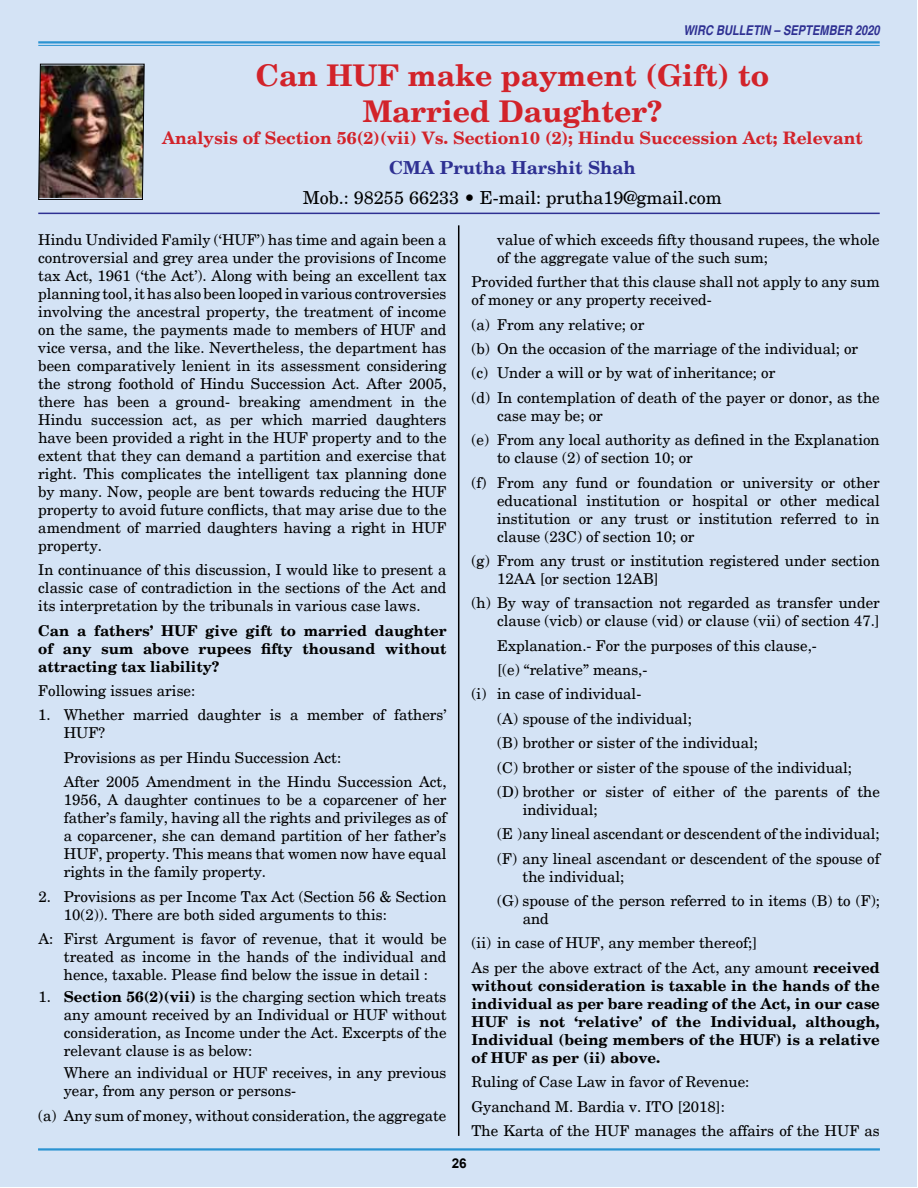
<style>
.page{position:relative;width:918px;height:1188px;background:#fff}
.page>*{position:absolute;margin:0;border:0;box-sizing:border-box;transform-origin:0 0}
.t1{font:700 30px/36px "New Century Schlbk";color:#d2232a;text-align:center}
.t2{font:18px "New Century Schlbk";color:#000}
.t3{font:700 18px "New Century Schlbk";color:#2e3092}
.t4{font:700 17.25px "New Century Schlbk";color:#d2232a}
.t5{font:15px/18px "New Century Schlbk";color:#000}
.t6{font:700 15px/18px "New Century Schlbk";color:#000;text-align:justify}
.t7{font:italic 700 condensed 13.5px "Helvetica";color:#2e3092}
.t8{font:700 13.5px "Helvetica";color:#000}
.s1{font-weight:700}
</style>
<div class="page">
<div style="left:1px;top:1px;width:916px;height:1186px;background:#d4e3f5"></div>
<hr style="left:38px;top:1148px;width:842px;height:3px;background:#2b93d1">
<hr style="left:38px;top:41px;width:842px;height:3px;background:#2b93d1">
<hr style="left:38px;top:45px;width:842px;height:1px;background:#2b93d1">
<hr style="left:38px;top:213px;width:842px;height:1px;background:#2e3092">
<img style="left:38px;top:63px;width:107px;height:137px">
<hr style="left:458px;top:225px;width:1px;height:911px;background:#000">
<p class="t7" style="left:684px;top:22px;width:198px">WIRC BULLETIN – SEPTEMBER 2020</p>
<h1 class="t1" style="left:256px;top:58px;width:515px">Can HUF make payment (Gift) to<br>Married Daughter?</h1>
<p class="t4" style="left:162px;top:127px;width:702px">Analysis of Section 56(2)(vii) Vs. Section10 (2); Hindu Succession Act; Relevant</p>
<p class="t3" style="left:389px;top:156px;width:248px">CMA Prutha Harshit Shah</p>
<p class="t2" style="left:303px;top:186px;width:420px">Mob.: 98255 66233 • E-mail: prutha19@gmail.com</p>
<p class="t5" style="left:38px;top:231px;width:410px;text-align:justify">Hindu Undivided Family (‘HUF’) has time and again been a controversial and grey area under the provisions of Income tax Act, 1961 (‘the Act’). Along with being an excellent tax planning tool,ithas also beenlooped invarious controversies involving the ancestral property, the treatment of income on the same, the payments made to members of HUF and vice versa, and the like. Nevertheless, the department has been comparatively lenient in its assessment considering the strong foothold of Hindu Succession Act. After 2005, there has been a ground- breaking amendment in the Hindu succession act, as per which married daughters have been provided a right in the HUF property and to the extent that they can demand a partition and exercise that right. This complicates the intelligent tax planning done by many. Now, people are bent towards reducing the HUF property to avoid future conflicts, that may arise due to the amendment of married daughters having a right in HUF property.</p>
<p class="t5" style="left:38px;top:561px;width:410px;text-align:justify">In continuance of this discussion, I would like to present a classic case of contradiction in the sections of the Act and its interpretation by the tribunals in various case laws.</p>
<p class="t6" style="left:38px;top:622px;width:410px">Can a fathers’ HUF give gift to married daughter of any sum above rupees fifty thousand without attracting tax liability?</p>
<p class="t5" style="left:38px;top:682px;width:158px">Following issues arise:</p>
<p class="t5" style="left:64px;top:706px;width:384px;text-indent:-26px">1. Whether married daughter is a member of fathers’<br>HUF?</p>
<p class="t5" style="left:64px;top:746px;width:384px;line-height:24.3px">Provisions as per Hindu Succession Act:<br>After 2005 Amendment in the Hindu Succession Act,</p>
<p class="t5" style="left:64px;top:791px;width:384px;text-align:justify">1956, A daughter continues to be a coparcener of her father’s family, having all the rights and privileges as of a coparcener, she can demand partition of her father’s HUF, property. This means that women now have equal rights in the family property.</p>
<p class="t5" style="left:64px;top:887px;width:384px;text-indent:-26px">2. Provisions as per Income Tax Act (Section 56 &amp; Section<br>10(2)). There are both sided arguments to this:</p>
<p class="t5" style="left:64px;top:930px;width:384px;text-align:justify;text-indent:-25px">A: First Argument is favor of revenue, that it would be treated as income in the hands of the individual and hence, taxable. Please find below the issue in detail :</p>
<p class="t5" style="left:64px;top:988px;width:384px;text-align:justify;text-indent:-25px">1. <span class="s1">Section 56(2)(vii)</span> is the charging section which treats any amount received by an Individual or HUF without consideration, as Income under the Act. Excerpts of the relevant clause is as below:</p>
<p class="t5" style="left:64px;top:1064px;width:384px">Where an individual or HUF receives, in any previous year, from any person or persons-</p>
<p class="t5" style="left:38px;top:1107px;width:410px">(a) Any sum of money, without consideration, the aggregate</p>
<p class="t5" style="left:497px;top:231px;width:384px">value of which exceeds fifty thousand rupees, the whole of the aggregate value of the such sum;</p>
<p class="t5" style="left:472px;top:273px;width:410px">Provided further that this clause shall not apply to any sum of money or any property received-</p>
<p class="t5" style="left:472px;top:312px;width:410px;line-height:24.3px">(a) From any relative; or<br>(b) On the occasion of the marriage of the individual; or<br>(c) Under a will or by wat of inheritance; or<br>(d) In contemplation of death of the payer or donor, as the</p>
<p class="t5" style="left:472px;top:403px;width:410px;line-height:24.3px;text-indent:26px">case may be; or<br>(e) From any local authority as defined in the Explanation</p>
<p class="t5" style="left:472px;top:446px;width:410px;line-height:24.3px;text-indent:26px">to clause (2) of section 10; or<br>(f) From any fund or foundation or university or other</p>
<p class="t5" style="left:497px;top:491px;width:384px;text-align:justify">educational institution or hospital or other medical institution or any trust or institution referred to in clause (23C) of section 10; or</p>
<p class="t5" style="left:497px;top:552px;width:384px;text-indent:-26px">(g) From any trust or institution registered under section<br>12AA [or section 12AB]</p>
<p class="t5" style="left:472px;top:594px;width:410px;text-align:right">(h) By way of transaction not regarded as transfer under clause (vicb) or clause (vid) or clause (vii) of section 47.]</p>
<p class="t5" style="left:497px;top:636px;width:321px">Explanation.- For the purposes of this clause,-</p>
<p class="t5" style="left:497px;top:661px;width:152px">[(e) “relative” means,-</p>
<p class="t5" style="left:472px;top:685px;width:171px">(i) in case of individual-</p>
<p class="t5" style="left:497px;top:710px;width:196px">(A) spouse of the individual;</p>
<p class="t5" style="left:497px;top:734px;width:262px">(B) brother or sister of the individual;</p>
<p class="t5" style="left:497px;top:758px;width:356px">(C) brother or sister of the spouse of the individual;</p>
<p class="t5" style="left:497px;top:783px;width:384px">(D) brother or sister of either of the parents of the</p>
<p class="t5" style="left:497px;top:798px;width:384px;line-height:24.3px;text-indent:26px">individual;<br>(E ) any lineal ascendant or descendent of the individual; (F) any lineal ascendant or descendent of the spouse of</p>
<p class="t5" style="left:497px;top:864px;width:384px;line-height:24.3px;text-indent:26px">the individual;<br>(G) spouse of the person referred to in items (B) to (F);</p>
<p class="t5" style="left:472px;top:907px;width:410px;line-height:24.3px;text-indent:51px">and<br>(ii) in case of HUF, any member thereof;]<br>As per the above extract of the Act, any amount <span class="s1">received</span></p>
<p class="t6" style="left:472px;top:977px;width:410px">without consideration is taxable in the hands of the individual as per bare reading of the Act, in our case HUF is not ‘relative’ of the Individual, although, Individual (being members of the HUF) is a relative of HUF as per (ii) above.</p>
<p class="t5" style="left:472px;top:1070px;width:410px;line-height:24.3px">Ruling of Case Law in favor of Revenue:<br>Gyanchand M. Bardia v. ITO [2018]:<br>The Karta of the HUF manages the affairs of the HUF as</p>
<p class="t8" style="left:452px;top:1154px;width:17px">26</p>
</div>
